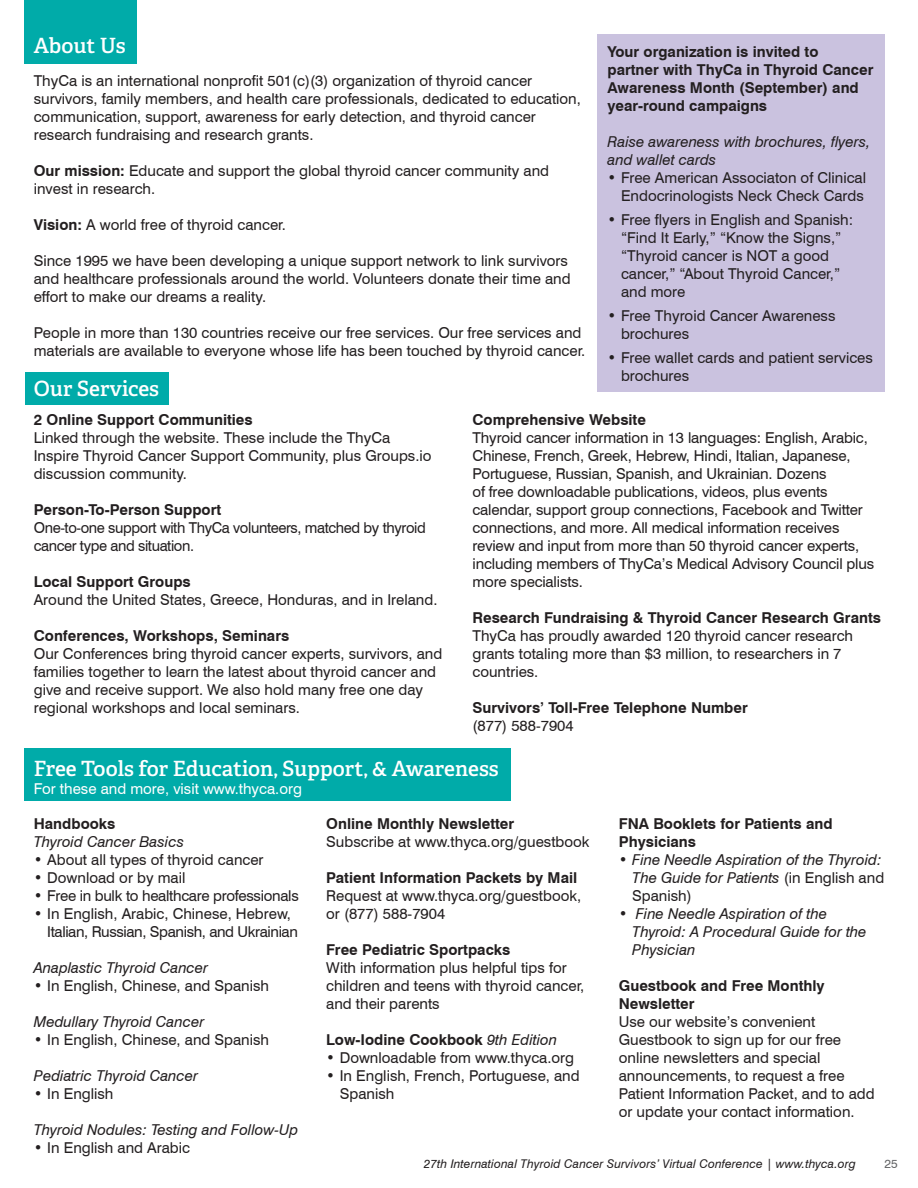
<style>
.page{position:relative;width:918px;height:1188px;background:#fff}
.page>*{position:absolute;margin:0;border:0;box-sizing:border-box;transform-origin:0 0}
.t1{font:600 21px "Adelle";letter-spacing:-.005em;color:#fff}
.t2{font:15px/18px "Swiss 721 BT";color:#231f20}
.t3{font:700 15px/18px "Swiss 721 BT";color:#231f20}
.t4{font:italic 15px/18px "Swiss 721 BT";color:#231f20}
.t5{font:15px/18px "Swiss 721 BT";letter-spacing:-.025em;color:#231f20}
.t6{font:15px "Swiss 721 BT";letter-spacing:-.02em;color:#231f20}
.t7{font:15px "Swiss 721 BT";color:#fff}
.t8{font:italic 12px "Swiss 721 BT";letter-spacing:.01em;color:#231f20}
.t9{font:12px "Swiss 721 BT";color:#636466}
.s1{font-weight:700}
.s2{font-weight:400;font-style:italic}
.s3{font-style:normal}
</style>
<div class="page">
<div style="left:597px;top:34px;width:287px;height:358px;background:#cac2df"></div>
<div style="left:25px;top:0;width:112px;height:63px;background:#00aba9"></div>
<div style="left:25px;top:372px;width:143px;height:33px;background:#00aba9"></div>
<div style="left:25px;top:749px;width:486px;height:52px;background:#00aba9"></div>
<h1 class="t1" style="left:34px;top:32px;width:93px">About Us</h1>
<p class="t2" style="left:34px;top:71px;width:549px">ThyCa is an international nonprofit 501(c)(3) organization of thyroid cancer survivors, family members, and health care professionals, dedicated to education, communication, support, awareness for early detection, and thyroid cancer research fundraising and research grants.</p>
<p class="t2" style="left:34px;top:161px;width:517px"><span class="s1">Our mission:</span> Educate and support the global thyroid cancer community and invest in research.</p>
<p class="t2" style="left:34px;top:215px;width:254px"><span class="s1">Vision:</span> A world free of thyroid cancer.</p>
<p class="t2" style="left:34px;top:251px;width:538px">Since 1995 we have been developing a unique support network to link survivors and healthcare professionals around the world. Volunteers donate their time and effort to make our dreams a reality.</p>
<p class="t2" style="left:34px;top:323px;width:553px">People in more than 130 countries receive our free services. Our free services and materials are available to everyone whose life has been touched by thyroid cancer.</p>
<h1 class="t1" style="left:34px;top:375px;width:127px">Our Services</h1>
<p class="t3" style="left:608px;top:43px;width:267px">Your organization is invited to partner with ThyCa in Thyroid Cancer<br>Awareness Month (September) and year-round campaigns</p>
<p class="t4" style="left:608px;top:133px;width:264px">Raise awareness with brochures, flyers, and wallet cards</p>
<p class="t2" style="left:608px;top:169px;width:260px;text-align:right">• Free American Associaton of Clinical<br>Endocrinologists Neck Check Cards</p>
<p class="t2" style="left:621px;top:211px;width:234px;text-indent:-14px">• Free flyers in English and Spanish: “Find It Early,” “Know the Signs,” “Thyroid cancer is NOT a good cancer,” “About Thyroid Cancer,” and more</p>
<p class="t2" style="left:621px;top:307px;width:216px;text-indent:-14px">• Free Thyroid Cancer Awareness brochures</p>
<p class="t2" style="left:621px;top:349px;width:253px;text-indent:-14px">• Free wallet cards and patient services brochures</p>
<p class="t3" style="left:34px;top:411px;width:220px">2 Online Support Communities</p>
<p class="t2" style="left:34px;top:429px;width:399px">Linked through the website. These include the ThyCa<br>Inspire Thyroid Cancer Support Community, plus Groups.io discussion community.</p>
<p class="t3" style="left:34px;top:501px;width:189px">Person-To-Person Support</p>
<p class="t5" style="left:34px;top:519px;width:394px">One-to-one support with ThyCa volunteers, matched by thyroid cancer type and situation.</p>
<p class="t3" style="left:34px;top:573px;width:159px">Local Support Groups</p>
<p class="t2" style="left:34px;top:591px;width:405px">Around the United States, Greece, Honduras, and in Ireland.</p>
<p class="t3" style="left:34px;top:627px;width:257px">Conferences, Workshops, Seminars</p>
<p class="t2" style="left:34px;top:645px;width:410px">Our Conferences bring thyroid cancer experts, survivors, and families together to learn the latest about thyroid cancer and give and receive support. We also hold many free one day regional workshops and local seminars.</p>
<p class="t3" style="left:472px;top:411px;width:175px">Comprehensive Website</p>
<p class="t2" style="left:472px;top:429px;width:403px">Thyroid cancer information in 13 languages: English, Arabic, Chinese, French, Greek, Hebrew, Hindi, Italian, Japanese, Portuguese, Russian, Spanish, and Ukrainian. Dozens<br>of free downloadable publications, videos, plus events calendar, support group connections, Facebook and Twitter connections, and more. All medical information receives review and input from more than 50 thyroid cancer experts, including members of ThyCa’s Medical Advisory Council plus more specialists.</p>
<p class="t3" style="left:472px;top:609px;width:410px">Research Fundraising &amp; Thyroid Cancer Research Grants</p>
<p class="t2" style="left:472px;top:627px;width:382px">ThyCa has proudly awarded 120 thyroid cancer research grants totaling more than $3 million, to researchers in 7 countries.</p>
<p class="t3" style="left:472px;top:699px;width:277px">Survivors’ Toll-Free Telephone Number</p>
<p class="t2" style="left:472px;top:717px;width:103px">(877) 588-7904</p>
<h1 class="t1" style="left:34px;top:756px;width:466px">Free Tools for Education, Support, &amp; Awareness</h1>
<p class="t7" style="left:34px;top:780px;width:270px">For these and more, visit www.thyca.org</p>
<p class="t3" style="left:34px;top:814px;width:83px">Handbooks</p>
<p class="t4" style="left:34px;top:832px;width:152px">Thyroid Cancer Basics</p>
<p class="t2" style="left:34px;top:850px;width:231px">• About all types of thyroid cancer</p>
<p class="t2" style="left:34px;top:868px;width:153px">• Download or by mail</p>
<p class="t6" style="left:34px;top:886px;width:267px">• Free in bulk to healthcare professionals</p>
<p class="t5" style="left:47px;top:904px;width:252px;text-indent:-14px">• In English, Arabic, Chinese, Hebrew,<br>Italian, Russian, Spanish, and Ukrainian</p>
<p class="t4" style="left:34px;top:958px;width:176px">Anaplastic Thyroid Cancer</p>
<p class="t2" style="left:34px;top:976px;width:237px">• In English, Chinese, and Spanish</p>
<p class="t4" style="left:34px;top:1012px;width:172px">Medullary Thyroid Cancer</p>
<p class="t2" style="left:34px;top:1030px;width:237px">• In English, Chinese, and Spanish</p>
<p class="t4" style="left:34px;top:1066px;width:166px">Pediatric Thyroid Cancer</p>
<p class="t2" style="left:34px;top:1084px;width:81px">• In English</p>
<p class="t4" style="left:34px;top:1120px;width:266px">Thyroid Nodules: Testing and Follow-Up</p>
<p class="t2" style="left:34px;top:1138px;width:158px">• In English and Arabic</p>
<p class="t3" style="left:326px;top:814px;width:190px">Online Monthly Newsletter</p>
<p class="t2" style="left:326px;top:832px;width:265px">Subscribe at www.thyca.org/guestbook</p>
<p class="t3" style="left:326px;top:868px;width:253px">Patient Information Packets by Mail</p>
<p class="t2" style="left:326px;top:886px;width:257px">Request at www.thyca.org/guestbook, or (877) 588-7904</p>
<p class="t3" style="left:326px;top:940px;width:186px">Free Pediatric Sportpacks</p>
<p class="t2" style="left:326px;top:958px;width:260px">With information plus helpful tips for children and teens with thyroid cancer, and their parents</p>
<p class="t3" style="left:326px;top:1030px;width:232px">Low-Iodine Cookbook <span class="s2">9th Edition</span></p>
<p class="t2" style="left:326px;top:1048px;width:249px">• Downloadable from www.thyca.org</p>
<p class="t2" style="left:340px;top:1066px;width:241px;text-indent:-14px">• In English, French, Portuguese, and<br>Spanish</p>
<p class="t3" style="left:619px;top:814px;width:215px">FNA Booklets for Patients and<br>Physicians</p>
<p class="t4" style="left:632px;top:850px;width:254px;text-indent:-14px"><span class="s3">•</span> Fine Needle Aspiration of the Thyroid:<br>The Guide for Patients <span class="s3">(in English and<br>Spanish)</span></p>
<p class="t4" style="left:632px;top:904px;width:236px;text-indent:-14px"><span class="s3">•</span> Fine Needle Aspiration of the<br>Thyroid: A Procedural Guide for the<br>Physician</p>
<p class="t3" style="left:619px;top:976px;width:207px">Guestbook and Free Monthly<br>Newsletter</p>
<p class="t2" style="left:619px;top:1012px;width:257px">Use our website’s convenient Guestbook to sign up for our free online newsletters and special announcements, to request a free Patient Information Packet, and to add or update your contact information.</p>
<p class="t8" style="left:424px;top:1157px;width:434px">27th International Thyroid Cancer Survivors’ Virtual Conference | www.thyca.org</p>
<p class="t9" style="left:885px;top:1157px;width:15px">25</p>
</div>
